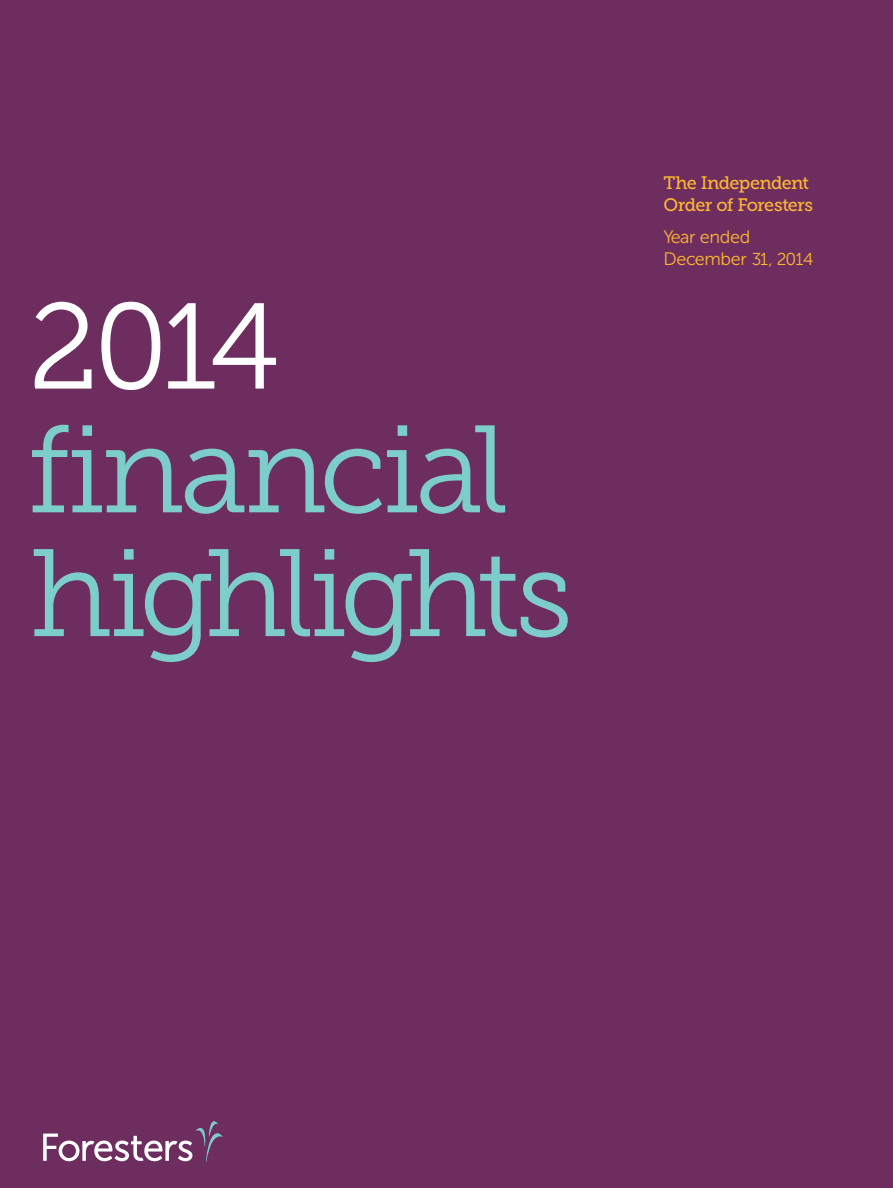
<style>
.page{position:relative;width:893px;height:1188px;background:#6d2d5f}
.page>*{position:absolute;margin:0;border:0;box-sizing:border-box;transform-origin:0 0}
.t1{font:123.75px/123.8px "Museo Slab 300";letter-spacing:-.045em;color:#7dcdca}
.t2{font:121.5px "Museo Slab 300";color:#fff}
.t3{font:18px/21.8px "Museo Slab 500";letter-spacing:-.035em;color:#fdb733}
.t4{font:18px/21.8px "Museo Sans 300";letter-spacing:-.02em;color:#fdb733}
.s1{font-size:17.25px}
</style>
<div class="page">
<svg style="left:43px;top:1121px;width:180px;height:41px"></svg>
<h2 class="t2" style="left:28px;top:280px;width:254px">2014</h2>
<h1 class="t1" style="left:27px;top:409px;width:548px">financial highlights</h1>
<p class="t3" style="left:663px;top:172px;width:151px">The Independent<br>Order of Foresters</p>
<p class="t4" style="left:663px;top:226px;width:151px">Year ended<br>December <span class="s1">31, 2014</span></p>
</div>
